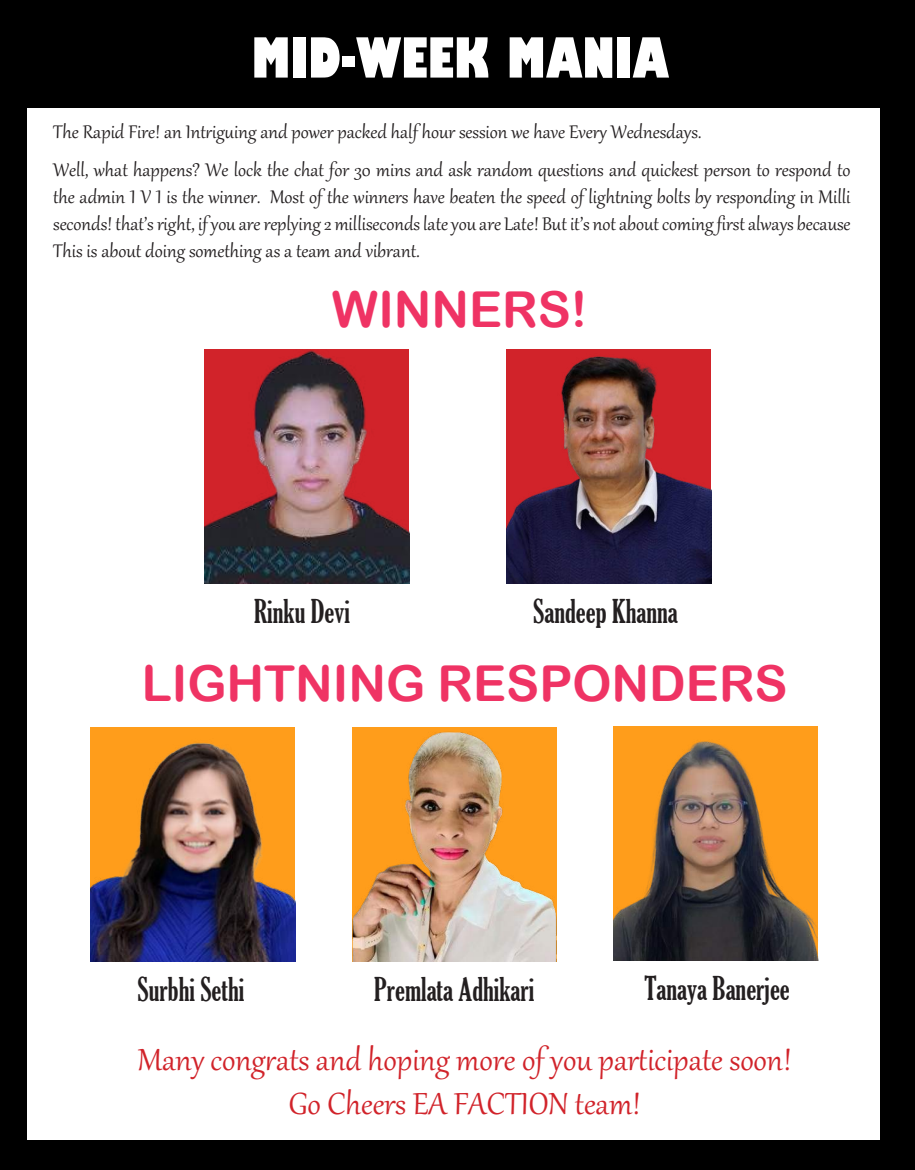
<style>
.page{position:relative;width:915px;height:1170px;background:#fff}
.page>*{position:absolute;margin:0;border:0;box-sizing:border-box;transform-origin:0 0}
.t1{font:800 condensed 54px "Gill Sans";color:#fff}
.t2{font:49.5px "Arial Rounded MT Bold";color:#ef3364}
.t3{font:37.5px/43.7px "Gabriola";color:#d1232a;text-align:center}
.t4{font:extra-condensed 31.5px "Gloucester";color:#231f20}
.t5{font:22.5px/27px "Gabriola";color:#231f20}
</style>
<div class="page">
<div style="left:0;top:0;width:914px;height:1169px;background:#000"></div>
<div style="left:28px;top:108px;width:851px;height:1031px;background:#fff"></div>
<img style="left:204px;top:349px;width:205px;height:235px">
<img style="left:506px;top:349px;width:205px;height:235px">
<img style="left:90px;top:727px;width:205px;height:234px">
<img style="left:613px;top:726px;width:205px;height:234px">
<img style="left:352px;top:727px;width:204px;height:234px">
<h1 class="t1" style="left:251px;top:24px;width:418px">MID-WEEK MANIA</h1>
<p class="t5" style="left:53px;top:112px;width:798px;line-height:37.7px">The Rapid Fire! an Intriguing and power packed half hour session we have Every Wednesdays.<br>Well, what happens? We lock the chat for 30 mins and ask random questions and quickest person to respond to</p>
<p class="t5" style="left:53px;top:182px;width:798px;text-align:justify">the admin 1 V 1 is the winner. Most of the winners have beaten the speed of lightning bolts by responding in Milli seconds! that’s right, if you are replying 2 milliseconds late you are Late! But it’s not about coming first always because This is about doing something as a team and vibrant.</p>
<h2 class="t2" style="left:332px;top:280px;width:257px">WINNERS!</h2>
<h3 class="t4" style="left:254px;top:593px;width:97px">Rinku Devi</h3>
<h3 class="t4" style="left:533px;top:593px;width:146px">Sandeep Khanna</h3>
<h2 class="t2" style="left:142px;top:654px;width:647px">LIGHTNING RESPONDERS</h2>
<h3 class="t4" style="left:138px;top:971px;width:108px">Surbhi Sethi</h3>
<h3 class="t4" style="left:374px;top:971px;width:162px">Premlata Adhikari</h3>
<h3 class="t4" style="left:644px;top:970px;width:147px">Tanaya Banerjee</h3>
<h3 class="t3" style="left:138px;top:1035px;width:655px">Many congrats and hoping more of you participate soon!<br>Go Cheers EA FACTION team!</h3>
</div>
